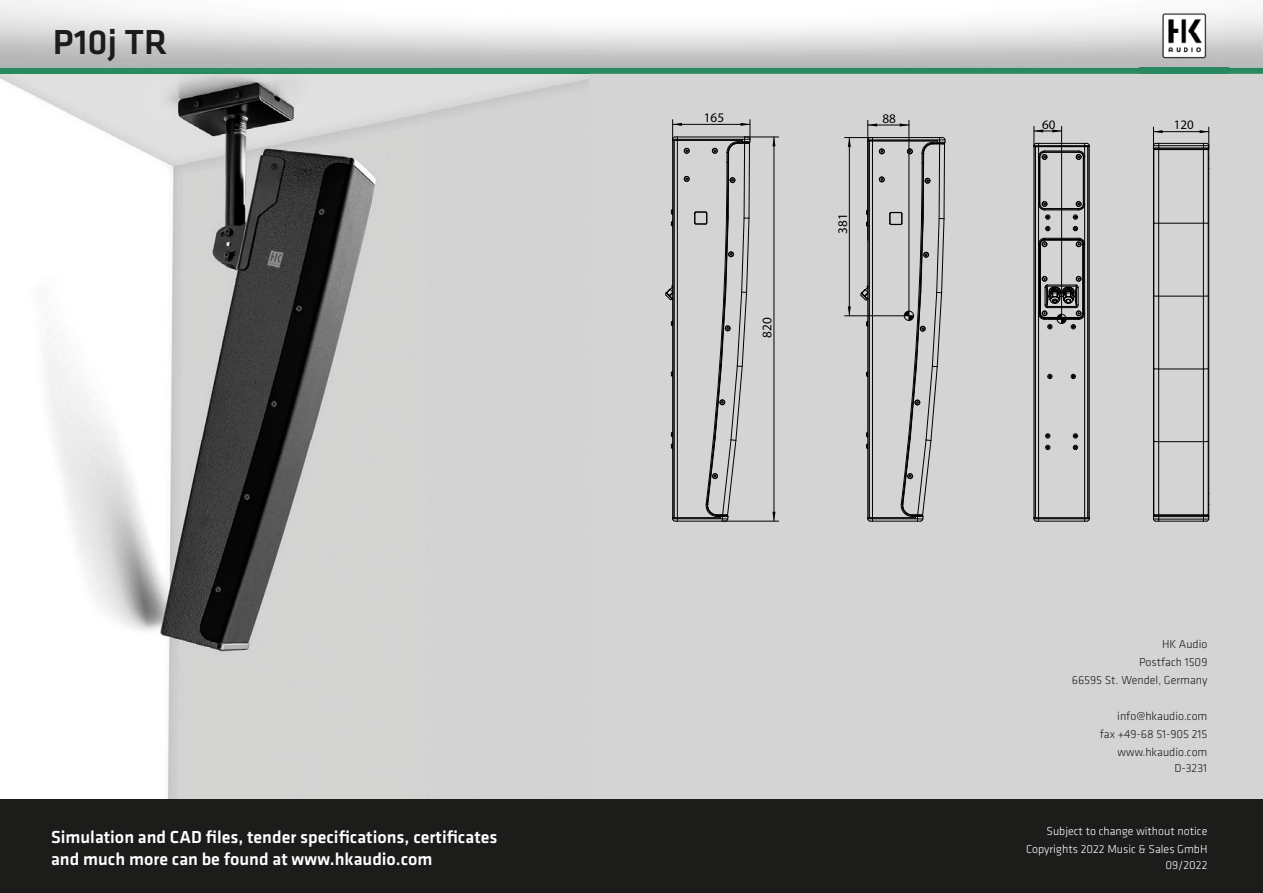
<style>
.page{position:relative;width:1263px;height:893px;background:#fff}
.page>*{position:absolute;margin:0;border:0;box-sizing:border-box;transform-origin:0 0}
.t1{font:500 36px "Klavika";color:#1c1c1b}
.t2{font:500 18px/21.6px "Klavika";color:#fff}
.t3{font:13.2px "Myriad Pro";color:#010101}
.t4{font:13.05px "Myriad Pro";color:#010101}
.t5{font:300 12px/17.9px "Klavika";color:#1c1c1b;text-align:right}
.t6{font:300 12px/17.9px "Klavika";color:#fff;text-align:right}
</style>
<div class="page">
<div style="left:558px;top:74px;width:705px;height:735px;background:#d4d4d4"></div>
<img style="left:0;top:75px;width:558px;height:724px">
<img style="left:558px;top:75px;width:30px;height:14px">
<hr style="left:1153px;top:131px;width:56px;height:1px;background:#010101">
<hr style="left:1159px;top:143px;width:44px;height:1px;background:#010101">
<hr style="left:1159px;top:145px;width:44px;height:1px;background:#010101">
<hr style="left:1159px;top:148px;width:44px;height:1px;background:#010101">
<hr style="left:1159px;top:521px;width:44px;height:1px;background:#010101">
<hr style="left:1159px;top:519px;width:44px;height:1px;background:#010101">
<hr style="left:1159px;top:516px;width:44px;height:1px;background:#010101">
<hr style="left:1153px;top:150px;width:1px;height:73px;background:#010101">
<hr style="left:1158px;top:442px;width:1px;height:73px;background:#010101">
<hr style="left:1153px;top:223px;width:1px;height:73px;background:#010101">
<hr style="left:1158px;top:223px;width:1px;height:73px;background:#010101">
<hr style="left:1153px;top:369px;width:1px;height:72px;background:#010101">
<hr style="left:1153px;top:296px;width:1px;height:73px;background:#010101">
<hr style="left:1158px;top:369px;width:1px;height:73px;background:#010101">
<hr style="left:1158px;top:296px;width:1px;height:73px;background:#010101">
<hr style="left:1203px;top:150px;width:1px;height:73px;background:#010101">
<hr style="left:1208px;top:441px;width:1px;height:74px;background:#010101">
<hr style="left:1208px;top:223px;width:1px;height:73px;background:#010101">
<hr style="left:1203px;top:223px;width:1px;height:73px;background:#010101">
<hr style="left:1208px;top:296px;width:1px;height:73px;background:#010101">
<hr style="left:1208px;top:369px;width:1px;height:72px;background:#010101">
<hr style="left:1203px;top:296px;width:1px;height:73px;background:#010101">
<hr style="left:1203px;top:369px;width:1px;height:73px;background:#010101">
<hr style="left:1159px;top:441px;width:44px;height:1px;background:#010101">
<hr style="left:1159px;top:369px;width:44px;height:1px;background:#010101">
<hr style="left:1159px;top:296px;width:44px;height:1px;background:#010101">
<hr style="left:1159px;top:223px;width:44px;height:1px;background:#010101">
<hr style="left:1208px;top:150px;width:1px;height:73px;background:#010101">
<hr style="left:1203px;top:442px;width:1px;height:73px;background:#010101">
<hr style="left:1153px;top:441px;width:1px;height:74px;background:#010101">
<hr style="left:1158px;top:150px;width:1px;height:73px;background:#010101">
<svg style="left:1203px;top:493px;width:6px;height:29px"></svg>
<svg style="left:1153px;top:493px;width:6px;height:29px"></svg>
<hr style="left:1159px;top:149px;width:44px;height:1px;background:#010101">
<svg style="left:1199px;top:127px;width:10px;height:42px"></svg>
<svg style="left:1153px;top:127px;width:10px;height:42px"></svg>
<hr style="left:1159px;top:515px;width:44px;height:1px;background:#010101">
<svg style="left:772px;top:512px;width:2px;height:9px"></svg>
<hr style="left:744px;top:137px;width:35px;height:1px;background:#010101">
<hr style="left:722px;top:521px;width:57px;height:1px;background:#010101">
<hr style="left:774px;top:137px;width:1px;height:384px;background:#010101">
<svg style="left:665px;top:120px;width:86px;height:402px"></svg>
<svg style="left:899px;top:123px;width:10px;height:4px"></svg>
<svg style="left:868px;top:123px;width:9px;height:4px"></svg>
<hr style="left:909px;top:120px;width:1px;height:191px;background:#010101">
<hr style="left:867px;top:120px;width:1px;height:120px;background:#010101">
<hr style="left:868px;top:125px;width:41px;height:1px;background:#010101">
<svg style="left:848px;top:306px;width:3px;height:10px"></svg>
<hr style="left:845px;top:316px;width:59px;height:1px;background:#010101">
<hr style="left:849px;top:138px;width:1px;height:178px;background:#010101">
<hr style="left:872px;top:137px;width:67px;height:1px;background:#010101">
<hr style="left:872px;top:140px;width:67px;height:1px;background:#010101">
<hr style="left:872px;top:141px;width:65px;height:1px;background:#010101">
<hr style="left:872px;top:141px;width:1px;height:377px;background:#010101">
<hr style="left:872px;top:521px;width:45px;height:1px;background:#010101">
<hr style="left:872px;top:519px;width:45px;height:1px;background:#010101">
<hr style="left:872px;top:518px;width:43px;height:1px;background:#010101">
<svg style="left:867px;top:518px;width:6px;height:4px"></svg>
<svg style="left:845px;top:137px;width:28px;height:14px"></svg>
<hr style="left:869px;top:141px;width:1px;height:377px;background:#010101">
<hr style="left:867px;top:240px;width:1px;height:70px;background:#010101">
<hr style="left:867px;top:310px;width:1px;height:208px;background:#010101">
<svg style="left:861px;top:285px;width:8px;height:15px"></svg>
<svg style="left:879px;top:137px;width:67px;height:385px"></svg>
<hr style="left:1061px;top:126px;width:1px;height:188px;background:#010101">
<hr style="left:1038px;top:143px;width:47px;height:1px;background:#010101">
<hr style="left:1038px;top:145px;width:47px;height:1px;background:#010101">
<hr style="left:1034px;top:147px;width:1px;height:371px;background:#010101">
<hr style="left:1089px;top:147px;width:1px;height:371px;background:#010101">
<hr style="left:1038px;top:521px;width:47px;height:1px;background:#010101">
<hr style="left:1038px;top:519px;width:47px;height:1px;background:#010101">
<hr style="left:1038px;top:146px;width:47px;height:1px;background:#010101">
<svg style="left:1034px;top:518px;width:5px;height:4px"></svg>
<hr style="left:1038px;top:518px;width:47px;height:1px;background:#010101">
<svg style="left:1084px;top:518px;width:6px;height:4px"></svg>
<hr style="left:1035px;top:147px;width:1px;height:371px;background:#010101">
<hr style="left:1088px;top:147px;width:1px;height:371px;background:#010101">
<hr style="left:1084px;top:157px;width:1px;height:47px;background:#010101">
<hr style="left:1084px;top:204px;width:1px;height:40px;background:#010101">
<hr style="left:1038px;top:157px;width:1px;height:47px;background:#010101">
<hr style="left:1038px;top:204px;width:1px;height:40px;background:#010101">
<hr style="left:1044px;top:210px;width:35px;height:1px;background:#010101">
<hr style="left:1044px;top:151px;width:35px;height:1px;background:#010101">
<hr style="left:1044px;top:209px;width:35px;height:1px;background:#010101">
<hr style="left:1039px;top:157px;width:1px;height:47px;background:#010101">
<hr style="left:1084px;top:244px;width:1px;height:69px;background:#010101">
<hr style="left:1084px;top:313px;width:1px;height:205px;background:#010101">
<hr style="left:1038px;top:244px;width:1px;height:69px;background:#010101">
<hr style="left:1038px;top:313px;width:1px;height:205px;background:#010101">
<hr style="left:1044px;top:238px;width:35px;height:1px;background:#010101">
<hr style="left:1039px;top:244px;width:1px;height:69px;background:#010101">
<svg style="left:1045px;top:226px;width:5px;height:5px"></svg>
<svg style="left:1048px;top:374px;width:4px;height:5px"></svg>
<svg style="left:1073px;top:226px;width:5px;height:5px"></svg>
<svg style="left:1071px;top:374px;width:4px;height:5px"></svg>
<svg style="left:1045px;top:434px;width:5px;height:4px"></svg>
<svg style="left:1073px;top:434px;width:5px;height:4px"></svg>
<svg style="left:1073px;top:445px;width:5px;height:5px"></svg>
<svg style="left:1045px;top:445px;width:5px;height:5px"></svg>
<hr style="left:1082px;top:244px;width:1px;height:69px;background:#010101">
<hr style="left:1044px;top:240px;width:35px;height:1px;background:#010101">
<hr style="left:1040px;top:244px;width:1px;height:69px;background:#010101">
<hr style="left:1044px;top:239px;width:35px;height:1px;background:#010101">
<hr style="left:1083px;top:244px;width:1px;height:69px;background:#010101">
<svg style="left:1076px;top:238px;width:9px;height:9px"></svg>
<svg style="left:1038px;top:238px;width:9px;height:9px"></svg>
<hr style="left:1040px;top:157px;width:1px;height:47px;background:#010101">
<hr style="left:1044px;top:208px;width:35px;height:1px;background:#010101">
<hr style="left:1083px;top:157px;width:1px;height:47px;background:#010101">
<hr style="left:1044px;top:152px;width:35px;height:1px;background:#010101">
<svg style="left:1034px;top:126px;width:27px;height:33px"></svg>
<svg style="left:1076px;top:143px;width:14px;height:16px"></svg>
<svg style="left:1073px;top:201px;width:12px;height:18px"></svg>
<svg style="left:1038px;top:201px;width:12px;height:18px"></svg>
<svg style="left:1038px;top:276px;width:47px;height:53px"></svg>
<div style="left:0;top:799px;width:1263px;height:94px;background:#1c1c1b"></div>
<svg style="left:0;top:68px;width:1263px;height:6px;background:#2d8961"></svg>
<img style="left:0;top:74px;width:588px;height:1px">
<img style="left:1139px;top:0;width:90px;height:74px">
<h1 class="t1" style="left:53px;top:17px;width:116px">P10j TR</h1>
<h2 class="t2" style="left:51px;top:826px;width:448px">Simulation and CAD files, tender specifications, certificates and much more can be found at www.hkaudio.com</h2>
<p class="t3" style="left:704px;top:109px;width:22px">165</p>
<p class="t3" style="left:759px;top:338px;width:22px;rotate:-90deg">820</p>
<p class="t3" style="left:882px;top:110px;width:15px">88</p>
<p class="t3" style="left:834px;top:234px;width:22px;rotate:-90deg">381</p>
<p class="t4" style="left:1042px;top:116px;width:15px">60</p>
<p class="t4" style="left:1174px;top:117px;width:22px">120</p>
<p class="t5" style="left:1072px;top:635px;width:137px">HK Audio<br>Postfach 1509<br>66595 St. Wendel, Germany</p>
<p class="t5" style="left:1100px;top:707px;width:109px">info@hkaudio.com fax +49-68 51-905 215 www.hkaudio.com</p>
<p class="t5" style="left:1174px;top:759px;width:34px">D-3231</p>
<p class="t6" style="left:1026px;top:822px;width:183px">Subject to change without notice<br>Copyrights 2022 Music &amp; Sales GmbH</p>
<p class="t6" style="left:1165px;top:855px;width:44px">09/2022</p>
</div>
